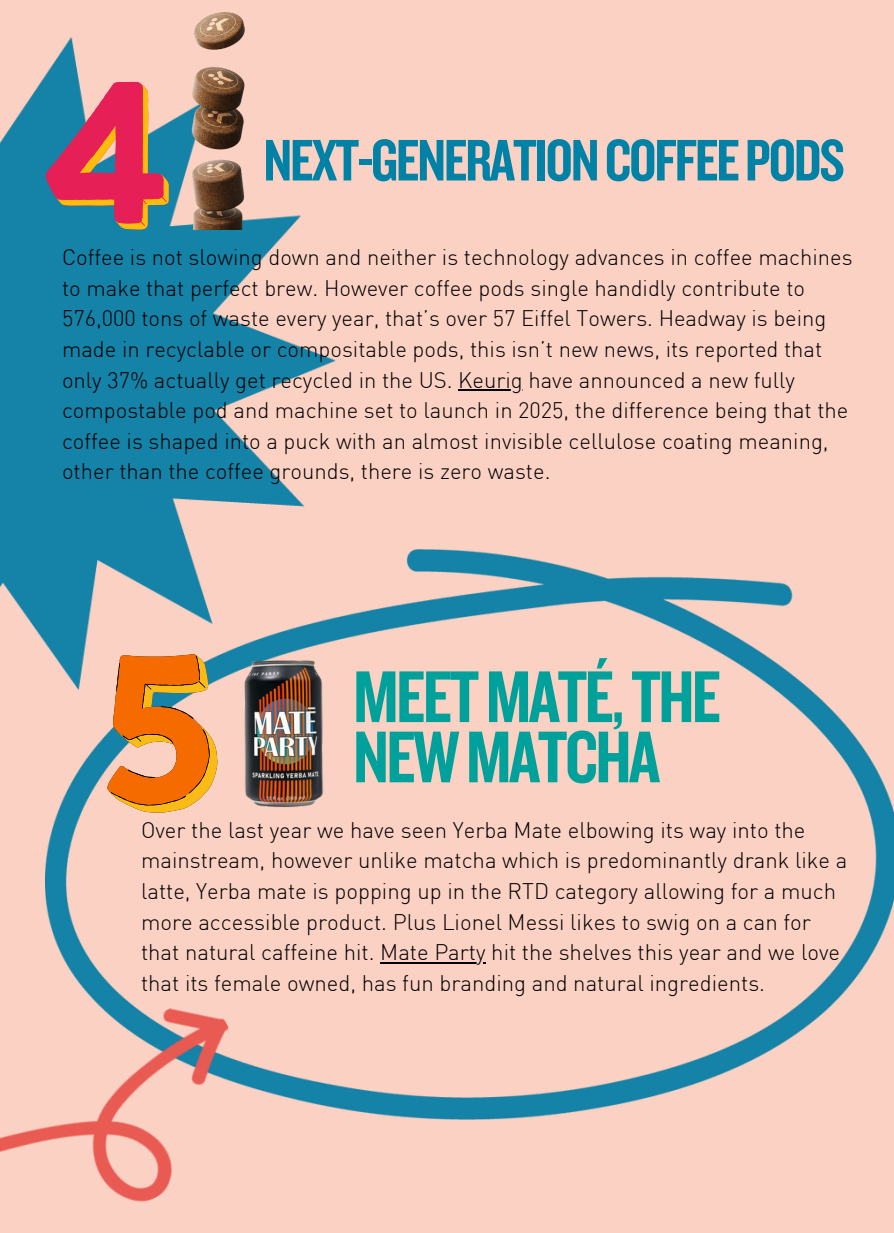
<style>
.page{position:relative;width:894px;height:1233px;background:#fff}
.page>*{position:absolute;margin:0;border:0;box-sizing:border-box;transform-origin:0 0}
.t1{font:76.05px/60.2px "Knockout HTF49 Liteweight";letter-spacing:-.035em;color:#00a19a}
.t2{font:60.9px "Knockout HTF49 Liteweight";letter-spacing:-.035em;color:#0082a7}
.t3{font:300 22.05px/30.6px "DIN";color:#000}
</style>
<div class="page">
<div style="left:0;top:0;width:893px;height:1233px;background:#fbd1c3"></div>
<img style="left:0;top:38px;width:335px;height:607px">
<svg style="left:46px;top:82px;width:57px;height:147px"></svg>
<img style="left:103px;top:12px;width:229px;height:218px">
<hr style="left:458px;top:389px;width:64px;height:2px;background:#000">
<img style="left:46px;top:550px;width:847px;height:569px">
<img style="left:0;top:988px;width:284px;height:214px">
<svg style="left:107px;top:654px;width:107px;height:159px"></svg>
<img style="left:214px;top:654px;width:139px;height:165px">
<hr style="left:380px;top:962px;width:105px;height:2px;background:#000">
<h2 class="t2" style="left:263px;top:129px;width:582px">NEXT-GENERATIONCOFFEEPODS</h2>
<p class="t3" style="left:62px;top:241px;width:791px">Coffee is not slowing down and neither is technology advances in coffee machines to make that perfect brew. However coffee pods single handidly contribute to 576,000 tons of waste every year, that’s over 57 Eiffel Towers. Headway is being made in recyclable or compositable pods, this isn’t new news, its reported that only 37% actually get recycled in the US. Keurig have announced a new fully compostable pod and machine set to launch in 2025, the difference being that the coffee is shaped into a puck with an almost invisible cellulose coating meaning, other than the coffee grounds, there is zero waste.</p>
<h1 class="t1" style="left:353px;top:669px;width:369px">MEETMATÉ,THE<br>NEWMATCHA</h1>
<p class="t3" style="left:141px;top:814px;width:707px">Over the last year we have seen Yerba Mate elbowing its way into the mainstream, however unlike matcha which is predominantly drank like a latte, Yerba mate is popping up in the RTD category allowing for a much more accessible product. Plus Lionel Messi likes to swig on a can for that natural caffeine hit. Mate Party hit the shelves this year and we love that its female owned, has fun branding and natural ingredients.</p>
</div>
